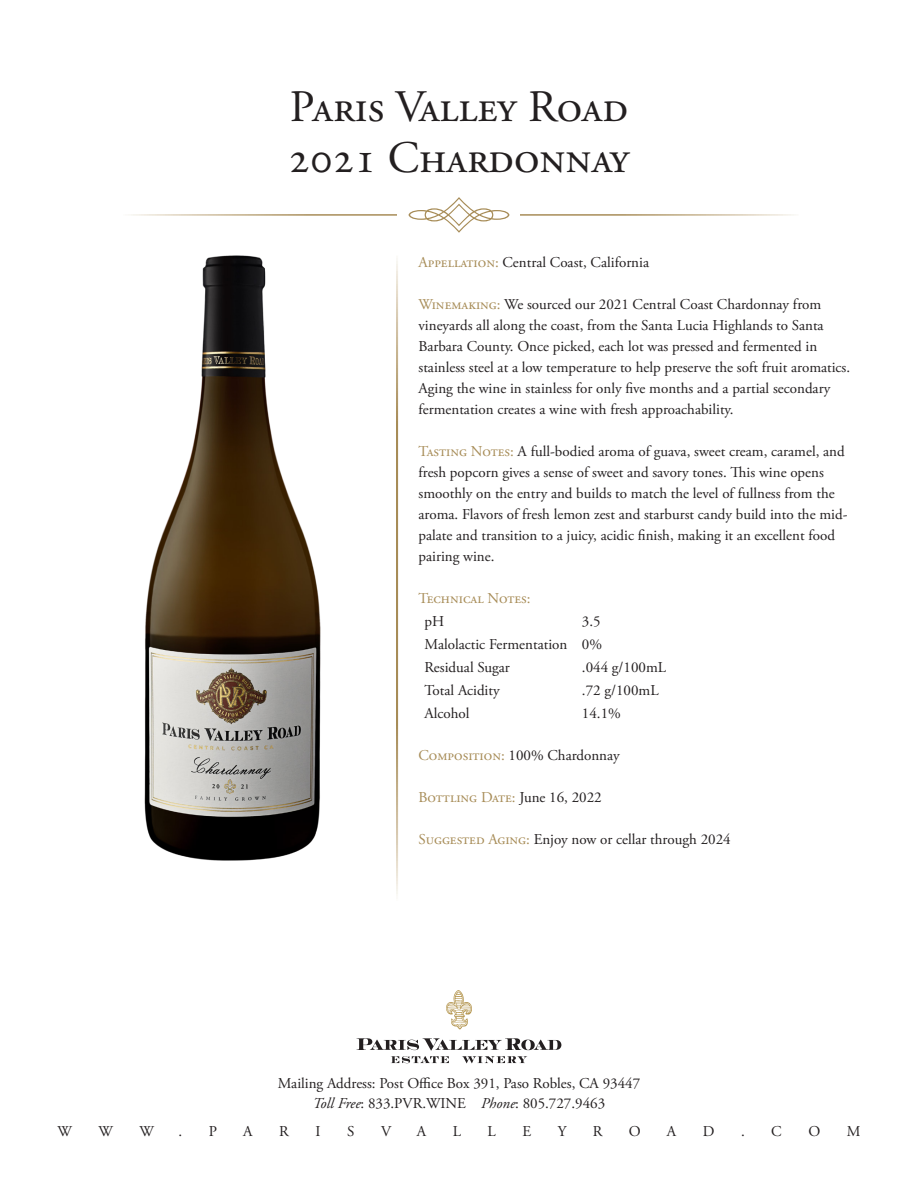
<style>
.page{position:relative;width:918px;height:1188px;background:#fff}
.page>*{position:absolute;margin:0;border:0;box-sizing:border-box;transform-origin:0 0}
.t1{font:45px "Adobe Garamond Pro";color:#231f20}
.t2{font:15px/21px "Adobe Garamond Pro";color:#231f20}
.t3{font:15px "Adobe Garamond Pro";color:#a78c57}
.s1{color:#a78c57}
.s2{color:#231f20}
.s3{font-style:italic}
</style>
<div class="page">
<svg style="left:409px;top:197px;width:100px;height:36px"></svg>
<svg style="left:357px;top:1038px;width:204px;height:25px"></svg>
<svg style="left:446px;top:990px;width:26px;height:39px"></svg>
<img style="left:144px;top:255px;width:177px;height:606px">
<p class="t1" style="left:290px;top:79px;width:340px">Paris Valley Road</p>
<p class="t1" style="left:288px;top:130px;width:343px">2021 Chardonnay</p>
<p class="t2" style="left:418px;top:253px;width:232px"><span class="s1">Appellation:</span> Central Coast, California</p>
<p class="t2" style="left:418px;top:295px;width:433px"><span class="s1">Winemaking:</span> We sourced our 2021 Central Coast Chardonnay from vineyards all along the coast, from the Santa Lucia Highlands to Santa Barbara County. Once picked, each lot was pressed and fermented in stainless steel at a low temperature to help preserve the soft fruit aromatics.<br>Aging the wine in stainless for only five months and a partial secondary fermentation creates a wine with fresh approachability.</p>
<p class="t2" style="left:418px;top:442px;width:430px"><span class="s1">Tasting Notes:</span> A full-bodied aroma of guava, sweet cream, caramel, and fresh popcorn gives a sense of sweet and savory tones. This wine opens smoothly on the entry and builds to match the level of fullness from the aroma. Flavors of fresh lemon zest and starburst candy build into the mid&shy;palate and transition to a juicy, acidic finish, making it an excellent food pairing wine.</p>
<p class="t3" style="left:418px;top:590px;width:114px">Technical Notes:</p>
<p class="t2" style="left:424px;top:612px;width:21px">pH</p>
<p class="t2" style="left:582px;top:612px;width:20px">3.5</p>
<p class="t2" style="left:424px;top:634px;width:144px">Malolactic Fermentation</p>
<p class="t2" style="left:582px;top:634px;width:22px">0%</p>
<p class="t2" style="left:424px;top:657px;width:87px">Residual Sugar</p>
<p class="t2" style="left:582px;top:657px;width:86px">.044 g/100mL</p>
<p class="t2" style="left:424px;top:680px;width:77px">Total Acidity</p>
<p class="t2" style="left:582px;top:680px;width:78px">.72 g/100mL</p>
<p class="t2" style="left:424px;top:703px;width:47px">Alcohol</p>
<p class="t2" style="left:582px;top:703px;width:40px">14.1%</p>
<p class="t2" style="left:418px;top:745px;width:203px"><span class="s1">Composition:</span> 100% Chardonnay</p>
<p class="t3" style="left:418px;top:789px;width:185px">Bottling Date: <span class="s2">June 16, 2022</span></p>
<p class="t2" style="left:418px;top:830px;width:314px"><span class="s1">Suggested Aging:</span> Enjoy now or cellar through 2024</p>
<p class="t2" style="left:278px;top:1074px;width:364px;line-height:19.5px;text-align:center">Mailing Address: Post Office Box 391, Paso Robles, CA 93447<br><span class="s3">Toll Free</span>: 833.PVR.WINE <span class="s3">Phone</span>: 805.727.9463</p>
<p class="t2" style="left:57px;top:1121px;width:16px">W</p>
<p class="t2" style="left:99px;top:1121px;width:16px">W</p>
<p class="t2" style="left:140px;top:1121px;width:16px">W</p>
<p class="t2" style="left:179px;top:1121px;width:5px">.</p>
<p class="t2" style="left:209px;top:1121px;width:10px">P</p>
<p class="t2" style="left:243px;top:1121px;width:11px">A</p>
<p class="t2" style="left:279px;top:1121px;width:11px">R</p>
<p class="t2" style="left:315px;top:1121px;width:7px">I</p>
<p class="t2" style="left:347px;top:1121px;width:9px">S</p>
<p class="t2" style="left:381px;top:1121px;width:12px">V</p>
<p class="t2" style="left:417px;top:1121px;width:11px">A</p>
<p class="t2" style="left:453px;top:1121px;width:10px">L</p>
<p class="t2" style="left:488px;top:1121px;width:10px">L</p>
<p class="t2" style="left:523px;top:1121px;width:10px">E</p>
<p class="t2" style="left:558px;top:1121px;width:10px">Y</p>
<p class="t2" style="left:593px;top:1121px;width:11px">R</p>
<p class="t2" style="left:629px;top:1121px;width:13px">O</p>
<p class="t2" style="left:667px;top:1121px;width:11px">A</p>
<p class="t2" style="left:703px;top:1121px;width:13px">D</p>
<p class="t2" style="left:741px;top:1121px;width:5px">.</p>
<p class="t2" style="left:771px;top:1121px;width:12px">C</p>
<p class="t2" style="left:808px;top:1121px;width:13px">O</p>
<p class="t2" style="left:847px;top:1121px;width:15px">M</p>
</div>
